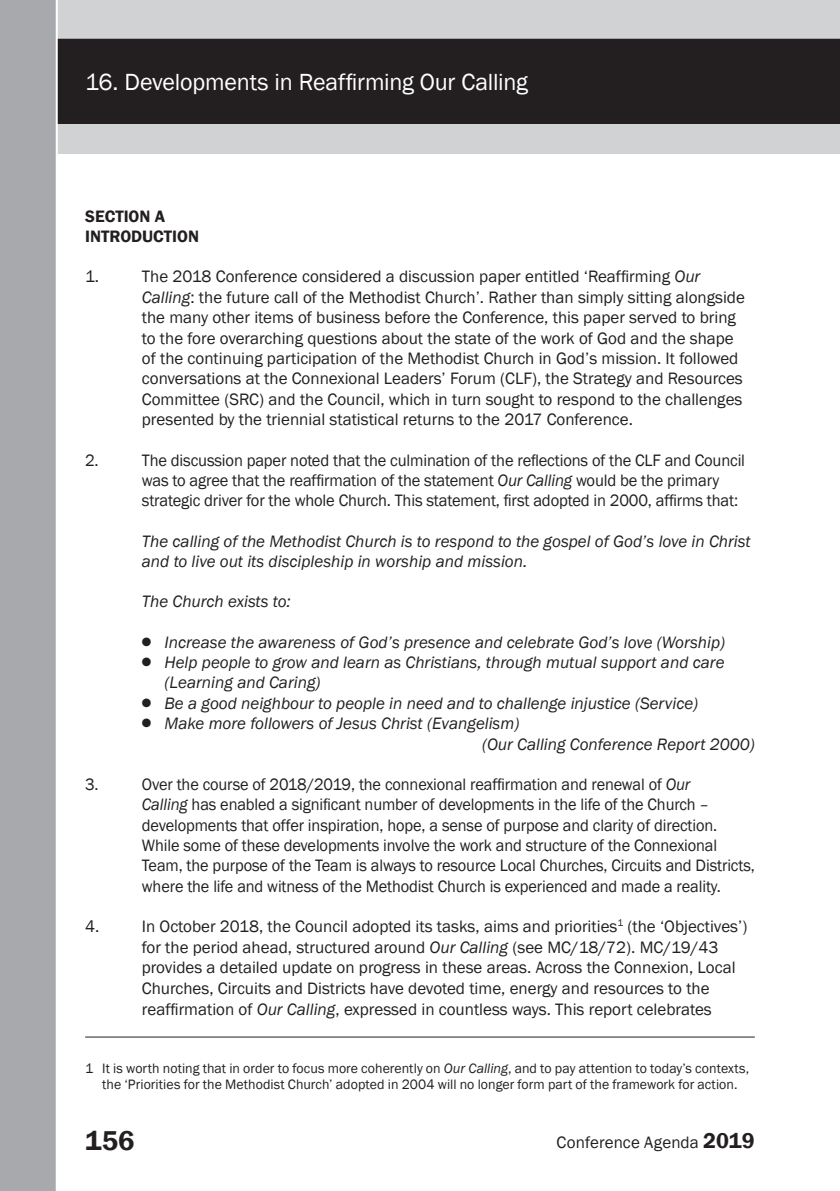
<style>
.page{position:relative;width:840px;height:1191px;background:#fff}
.page>*{position:absolute;margin:0;border:0;box-sizing:border-box;transform-origin:0 0}
.t1{font:600 28px "Franklin Gothic";color:#231f20}
.t2{font:24px "Franklin Gothic";letter-spacing:-.01em;color:#fff}
.t3{font:17px/20.4px "Franklin Gothic";color:#231f20}
.t4{font:17px/20.4px "Franklin Gothic";color:#231f20;scale:.96 1}
.List_Paragraph{font:italic 17px/20.4px "Franklin Gothic";color:#231f20}
.List_Paragraph-2{font:600 17px/20.4px "Franklin Gothic";color:#231f20}
.Footnote_new{font:14px/16px "Franklin Gothic";letter-spacing:.005em;color:#231f20;text-align:center}
.s1{font-style:italic}
.s2{font-weight:600;font-size:22px}
</style>
<div class="page">
<div style="left:0;top:0;width:839px;height:154px;background:#d1d2d4"></div>
<div style="left:58px;top:39px;width:781px;height:85px;background:#231f20"></div>
<div style="left:0;top:0;width:58px;height:1191px;background:#a8a9ad"></div>
<hr style="left:85px;top:1036px;width:669px;height:1px;background:#231f20">
<h2 class="t2" style="left:85px;top:67px;width:444px">16. Developments in Reaffirming Our Calling</h2>
<p class="List_Paragraph-2" style="left:85px;top:206px;width:115px">SECTION A<br>INTRODUCTION</p>
<p class="t3" style="left:85px;top:267px;width:16px">1.</p>
<p class="t3" style="left:142px;top:267px;width:604px">The 2018 Conference considered a discussion paper entitled ‘Reaffirming <span class="s1">Our Calling</span>: the future call of the Methodist Church’. Rather than simply sitting alongside the many other items of business before the Conference, this paper served to bring to the fore overarching questions about the state of the work of God and the shape of the continuing participation of the Methodist Church in God’s mission. It followed conversations at the Connexional Leaders’ Forum (CLF), the Strategy and Resources Committee (SRC) and the Council, which in turn sought to respond to the challenges presented by the triennial statistical returns to the 2017 Conference.</p>
<p class="t3" style="left:85px;top:450px;width:15px">2.</p>
<p class="t3" style="left:142px;top:450px;width:604px">The discussion paper noted that the culmination of the reflections of the CLF and Council was to agree that the reaffirmation of the statement <span class="s1">Our Calling</span> would be the primary strategic driver for the whole Church. This statement, first adopted in 2000, affirms that:</p>
<p class="List_Paragraph" style="left:142px;top:531px;width:610px">The calling of the Methodist Church is to respond to the gospel of God’s love in Christ and to live out its discipleship in worship and mission.</p>
<p class="List_Paragraph" style="left:142px;top:591px;width:150px">The Church exists to:</p>
<p class="List_Paragraph" style="left:142px;top:632px;width:584px">● Increase the awareness of God’s presence and celebrate God’s love (Worship)</p>
<p class="List_Paragraph" style="left:164px;top:652px;width:561px;text-indent:-23px">● Help people to grow and learn as Christians, through mutual support and care (Learning and Caring)</p>
<p class="List_Paragraph" style="left:142px;top:693px;width:557px">● Be a good neighbour to people in need and to challenge injustice (Service)</p>
<p class="List_Paragraph" style="left:142px;top:713px;width:379px">● Make more followers of Jesus Christ (Evangelism)</p>
<p class="List_Paragraph" style="left:482px;top:734px;width:274px">(Our Calling Conference Report 2000)</p>
<p class="t4" style="left:85px;top:774px;width:16px">3.</p>
<p class="t4" style="left:142px;top:774px;width:639px">Over the course of 2018/2019, the connexional reaffirmation and renewal of <span class="s1">Our<br>Calling</span> has enabled a significant number of developments in the life of the Church – developments that offer inspiration, hope, a sense of purpose and clarity of direction.<br>While some of these developments involve the work and structure of the Connexional Team, the purpose of the Team is always to resource Local Churches, Circuits and Districts, where the life and witness of the Methodist Church is experienced and made a reality.</p>
<p class="t3" style="left:85px;top:916px;width:16px">4.</p>
<p class="t3" style="left:142px;top:916px;width:606px">In October 2018, the Council adopted its tasks, aims and priorities<sup>1</sup> (the ‘Objectives’) for the period ahead, structured around <span class="s1">Our Calling</span> (see MC/18/72). MC/19/43 provides a detailed update on progress in these areas. Across the Connexion, Local Churches, Circuits and Districts have devoted time, energy and resources to the reaffirmation of <span class="s1">Our Calling</span>, expressed in countless ways. This report celebrates</p>
<p class="Footnote_new" style="left:85px;top:1060px;width:665px">1 It is worth noting that in order to focus more coherently on <span class="s1">Our Calling</span>, and to pay attention to today’s contexts, the ‘Priorities for the Methodist Church’ adopted in 2004 will no longer form part of the framework for action.</p>
<h1 class="t1" style="left:85px;top:1123px;width:51px">156</h1>
<p class="t3" style="left:556px;top:1132px;width:200px">Conference Agenda <span class="s2">2019</span></p>
</div>
